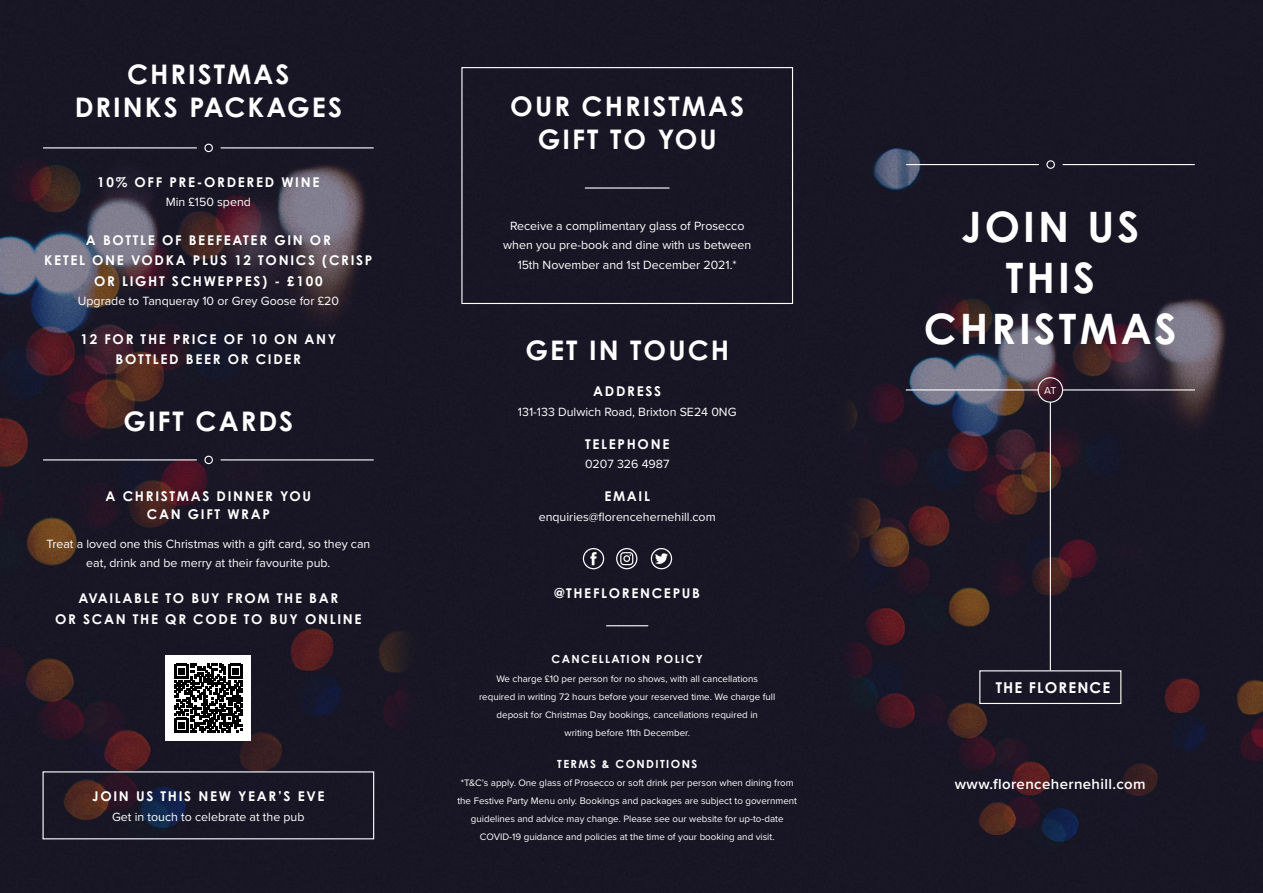
<style>
.page{position:relative;width:1263px;height:893px;background:#fff}
.page>*{position:absolute;margin:0;border:0;box-sizing:border-box;transform-origin:0 0}
.t1{font:700 42px/51px "Century Gothic Pro";letter-spacing:.075em;color:#fff;text-align:center}
.t2{font:700 27px/33px "Century Gothic Pro";letter-spacing:.075em;color:#fff;text-align:center}
.t3{font:600 15px "Proxima Nova";letter-spacing:.025em;color:#fff}
.t4{font:700 15px "Century Gothic Pro";letter-spacing:.075em;color:#fff}
.t5{font:700 13.5px/19.5px "Century Gothic Pro";letter-spacing:.125em;color:#fff;text-align:center}
.t6{font:12.3px/19.5px "Proxima Nova";color:#fff;text-align:center}
.t7{font:700 11.25px "Century Gothic Pro";letter-spacing:.125em;color:#fff}
.t8{font:10.5px "Proxima Nova";color:#fff}
.t9{font:9.75px/18px "Proxima Nova";color:#fff;text-align:center}
</style>
<div class="page">
<img style="left:0;top:0;width:1263px;height:893px">
<hr style="left:606px;top:625px;width:42px;height:1px;background:#fff">
<hr style="left:906px;top:164px;width:132px;height:1px;background:#fff">
<hr style="left:1063px;top:164px;width:131px;height:1px;background:#fff">
<div style="left:1046px;top:160px;width:9px;height:9px;border:1px solid #fff;border-radius:50%"></div>
<hr style="left:585px;top:187px;width:84px;height:2px;background:#fff">
<svg style="left:651px;top:548px;width:21px;height:21px"></svg>
<svg style="left:616px;top:548px;width:21px;height:21px"></svg>
<svg style="left:583px;top:548px;width:21px;height:21px"></svg>
<hr style="left:906px;top:389px;width:132px;height:1px;background:#fff">
<div style="left:461px;top:67px;width:332px;height:237px;border:1px solid #fff"></div>
<div style="left:979px;top:670px;width:142px;height:34px;border:1px solid #fff"></div>
<div style="left:1037px;top:377px;width:26px;height:26px;border:1px solid #fff;border-radius:50%"></div>
<hr style="left:1062px;top:389px;width:133px;height:1px;background:#fff">
<hr style="left:1050px;top:402px;width:1px;height:269px;background:#fff">
<hr style="left:43px;top:459px;width:153px;height:1px;background:#fff">
<hr style="left:221px;top:459px;width:152px;height:1px;background:#fff">
<div style="left:204px;top:456px;width:9px;height:8px;border:1px solid #fff;border-radius:50%"></div>
<hr style="left:43px;top:147px;width:153px;height:1px;background:#fff">
<hr style="left:221px;top:147px;width:152px;height:1px;background:#fff">
<div style="left:204px;top:144px;width:9px;height:8px;border:1px solid #fff;border-radius:50%"></div>
<div style="left:166px;top:656px;width:85px;height:85px;background:#fff"></div>
<svg style="left:174px;top:664px;width:69px;height:68px"></svg>
<h2 class="t2" style="left:75px;top:58px;width:269px">CHRISTMAS<br>DRINKS PACKAGES</h2>
<h3 class="t5" style="left:97px;top:172px;width:224px">10% OFF PRE-ORDERED WINE</h3>
<p class="t6" style="left:166px;top:192px;width:87px">Min £150 spend</p>
<h3 class="t5" style="left:44px;top:231px;width:330px">A BOTTLE OF BEEFEATER GIN OR<br>KETEL ONE VODKA PLUS 12 TONICS (CRISP</h3>
<h3 class="t5" style="left:94px;top:271px;width:230px">OR LIGHT SCHWEPPES) - £100</h3>
<p class="t6" style="left:78px;top:291px;width:263px">Upgrade to Tanqueray 10 or Grey Goose for £20</p>
<h3 class="t5" style="left:81px;top:330px;width:257px">12 FOR THE PRICE OF 10 ON ANY<br>BOTTLED BEER OR CIDER</h3>
<h2 class="t2" style="left:123px;top:404px;width:171px">GIFT CARDS</h2>
<h3 class="t5" style="left:106px;top:487px;width:207px;line-height:18px">A CHRISTMAS DINNER YOU<br>CAN GIFT WRAP</h3>
<p class="t6" style="left:46px;top:533px;width:326px">Treat a loved one this Christmas with a gift card, so they can eat, drink and be merry at their favourite pub.</p>
<h3 class="t5" style="left:55px;top:587px;width:308px;line-height:21px">AVAILABLE TO BUY FROM THE BAR<br>OR SCAN THE QR CODE TO BUY ONLINE</h3>
<h3 class="t5" style="left:92px;top:786px;width:234px">JOIN US THIS NEW YEAR’S EVE</h3>
<p class="t6" style="left:112px;top:806px;width:194px">Get in touch to celebrate at the pub</p>
<h2 class="t2" style="left:510px;top:89px;width:235px">OUR CHRISTMAS<br>GIFT TO YOU</h2>
<p class="t6" style="left:503px;top:216px;width:250px">Receive a complimentary glass of Prosecco when you pre-book and dine with us between<br>15th November and 1st December 2021.*</p>
<h2 class="t2" style="left:525px;top:333px;width:205px">GET IN TOUCH</h2>
<h3 class="t5" style="left:593px;top:381px;width:69px">ADDRESS</h3>
<p class="t6" style="left:518px;top:401px;width:220px">131-133 Dulwich Road, Brixton SE24 0NG</p>
<h3 class="t5" style="left:585px;top:434px;width:86px">TELEPHONE</h3>
<p class="t6" style="left:585px;top:454px;width:86px">0207 326 4987</p>
<h3 class="t5" style="left:604px;top:486px;width:47px">EMAIL</h3>
<p class="t6" style="left:539px;top:506px;width:178px">enquiries@florencehernehill.com</p>
<h3 class="t5" style="left:554px;top:583px;width:147px">@THEFLORENCEPUB</h3>
<p class="t7" style="left:552px;top:652px;width:153px">CANCELLATION POLICY</p>
<p class="t9" style="left:479px;top:670px;width:298px">We charge £10 per person for no shows, with all cancellations required in writing 72 hours before your reserved time. We charge full deposit for Christmas Day bookings, cancellations required in<br>writing before 11th December.</p>
<p class="t7" style="left:557px;top:757px;width:142px">TERMS &amp; CONDITIONS</p>
<p class="t9" style="left:457px;top:773px;width:341px">*T&amp;C’s apply. One glass of Prosecco or soft drink per person when dining from the Festive Party Menu only. Bookings and packages are subject to government guidelines and advice may change. Please see our website for up-to-date COVID-19 guidance and policies at the time of your booking and visit.</p>
<h1 class="t1" style="left:924px;top:200px;width:254px">JOIN US<br>THIS<br>CHRISTMAS</h1>
<p class="t8" style="left:1044px;top:382px;width:14px">AT</p>
<h3 class="t4" style="left:996px;top:678px;width:116px">THE FLORENCE</h3>
<h3 class="t3" style="left:955px;top:773px;width:192px">www.florencehernehill.com</h3>
</div>
